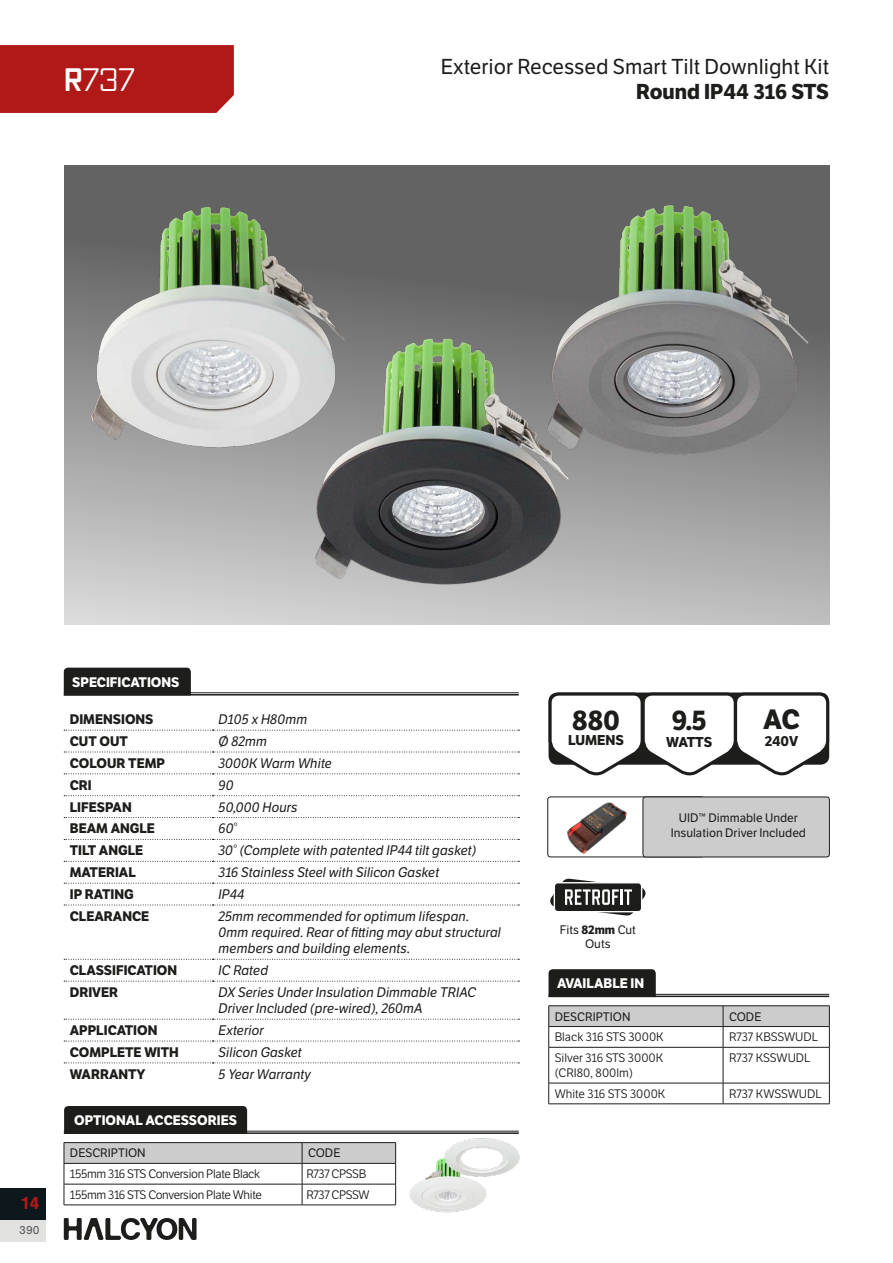
<style>
.page{position:relative;width:893px;height:1263px;background:#fff}
.page>*{position:absolute;margin:0;border:0;box-sizing:border-box;transform-origin:0 0}
.t1{font:31.5px "Vox Round";color:#fff}
.t2{font:700 27.15px "LFT Etica";color:#1d1d1b}
.t3{font:21px "LFT Etica";color:#1d1d1b}
.t4{font:700 21px "LFT Etica";color:#1d1d1b}
.t5{font:700 18px "Nimbus San";color:#b11919}
.t6{font:700 13.95px "LFT Etica";color:#1d1d1b}
.t7{font:italic 13.5px/16.2px "LFT Etica";color:#1d1d1b}
.t8{font:700 13.5px "LFT Etica";color:#1d1d1b}
.t9{font:700 13.5px "LFT Etica";color:#fff}
.t10{font:12px/15px "LFT Etica";color:#1d1d1b}
.t11{font:12px/14.4px "LFT Etica";color:#1d1d1b;text-align:center}
.t12{font:12px "LFT Etica";letter-spacing:-.025em;color:#1d1d1b}
.t13{font:12px "Nimbus San";color:#57575a}
.s1{font-weight:700}
</style>
<div class="page">
<div style="left:0;top:1220px;width:45px;height:21px;background:#e1e1e0"></div>
<div style="left:0;top:1188px;width:46px;height:32px;background:#0d181c"></div>
<svg style="left:64px;top:1218px;width:133px;height:22px"></svg>
<div style="left:0;top:45px;width:234px;height:68px;background:#b11919"></div>
<img style="left:409px;top:1138px;width:111px;height:75px">
<svg style="left:64px;top:166px;width:765px;height:459px"></svg>
<div style="left:64px;top:668px;width:127px;height:26px;background:#1d1d1b"></div>
<hr style="left:64px;top:692px;width:455px;height:1px;background:#1d1d1b">
<hr style="left:64px;top:694px;width:455px;height:1px;background:#1d1d1b">
<div style="left:549px;top:969px;width:107px;height:25px;background:#1d1d1b"></div>
<hr style="left:549px;top:994px;width:280px;height:1px;background:#1d1d1b">
<hr style="left:549px;top:995px;width:280px;height:2px;background:#1d1d1b">
<hr style="left:549px;top:1005px;width:174px;height:1px;background:#1d1d1b">
<hr style="left:723px;top:1005px;width:107px;height:1px;background:#1d1d1b">
<svg style="left:548px;top:1006px;width:282px;height:41px"></svg>
<hr style="left:549px;top:1047px;width:174px;height:1px;background:#1d1d1b">
<hr style="left:548px;top:1047px;width:1px;height:36px;background:#1d1d1b">
<hr style="left:723px;top:1047px;width:107px;height:1px;background:#1d1d1b">
<hr style="left:723px;top:1047px;width:1px;height:36px;background:#1d1d1b">
<hr style="left:829px;top:1047px;width:1px;height:36px;background:#1d1d1b">
<hr style="left:549px;top:1083px;width:174px;height:1px;background:#1d1d1b">
<svg style="left:548px;top:1083px;width:1px;height:21px"></svg>
<hr style="left:723px;top:1083px;width:107px;height:1px;background:#1d1d1b">
<svg style="left:723px;top:1083px;width:1px;height:20px"></svg>
<svg style="left:829px;top:1083px;width:1px;height:20px"></svg>
<hr style="left:549px;top:1103px;width:174px;height:1px;background:#1d1d1b">
<hr style="left:723px;top:1103px;width:107px;height:1px;background:#1d1d1b">
<svg style="left:64px;top:730px;width:455px;height:1px"></svg>
<svg style="left:64px;top:752px;width:455px;height:1px"></svg>
<svg style="left:64px;top:773px;width:455px;height:1px"></svg>
<svg style="left:64px;top:795px;width:455px;height:1px"></svg>
<svg style="left:64px;top:817px;width:455px;height:1px"></svg>
<svg style="left:64px;top:839px;width:455px;height:1px"></svg>
<svg style="left:64px;top:861px;width:455px;height:1px"></svg>
<svg style="left:64px;top:883px;width:455px;height:1px"></svg>
<svg style="left:64px;top:905px;width:455px;height:1px"></svg>
<svg style="left:64px;top:959px;width:455px;height:1px"></svg>
<svg style="left:64px;top:981px;width:455px;height:1px"></svg>
<svg style="left:64px;top:1019px;width:455px;height:1px"></svg>
<svg style="left:64px;top:1041px;width:455px;height:1px"></svg>
<svg style="left:64px;top:1062px;width:455px;height:1px"></svg>
<img style="left:458px;top:165px;width:372px;height:330px">
<img style="left:230px;top:263px;width:425px;height:362px">
<img style="left:64px;top:165px;width:361px;height:400px">
<svg style="left:64px;top:1142px;width:332px;height:62px"></svg>
<hr style="left:64px;top:1204px;width:238px;height:1px;background:#1d1d1b">
<hr style="left:302px;top:1204px;width:94px;height:1px;background:#1d1d1b">
<div style="left:64px;top:1106px;width:183px;height:25px;background:#1d1d1b"></div>
<hr style="left:64px;top:1131px;width:455px;height:1px;background:#1d1d1b">
<hr style="left:64px;top:1132px;width:455px;height:2px;background:#1d1d1b">
<svg style="left:550px;top:878px;width:96px;height:38px"></svg>
<svg style="left:548px;top:692px;width:282px;height:84px"></svg>
<div style="left:547px;top:797px;width:157px;height:60px;border:1px solid #1d1d1b;border-radius:3px"></div>
<div style="left:643px;top:797px;width:186px;height:60px;background:#ccc;border-radius:3px"></div>
<div style="left:643px;top:797px;width:187px;height:60px;border:1px solid #1d1d1b;border-radius:3px"></div>
<img style="left:562px;top:802px;width:74px;height:54px">
<h1 class="t1" style="left:64px;top:60px;width:73px"><span class="s1">R</span>737</h1>
<h3 class="t3" style="left:441px;top:54px;width:390px">Exterior Recessed Smart Tilt Downlight Kit</h3>
<h3 class="t4" style="left:636px;top:79px;width:194px">Round IP44 316 STS</h3>
<h3 class="t5" style="left:20px;top:1193px;width:21px">14</h3>
<p class="t13" style="left:19px;top:1223px;width:22px">390</p>
<p class="t9" style="left:72px;top:673px;width:109px">SPECIFICATIONS</p>
<p class="t8" style="left:70px;top:711px;width:85px">DIMENSIONS</p>
<p class="t7" style="left:219px;top:711px;width:90px">D105 x H80mm</p>
<p class="t8" style="left:70px;top:733px;width:60px">CUT OUT</p>
<p class="t7" style="left:219px;top:733px;width:50px">Ø 82mm</p>
<p class="t8" style="left:70px;top:755px;width:97px">COLOUR TEMP</p>
<p class="t7" style="left:219px;top:755px;width:115px">3000K Warm White</p>
<p class="t8" style="left:70px;top:777px;width:24px">CRI</p>
<p class="t7" style="left:219px;top:777px;width:17px">90</p>
<p class="t8" style="left:70px;top:798px;width:63px">LIFESPAN</p>
<p class="t7" style="left:219px;top:799px;width:81px">50,000 Hours</p>
<p class="t8" style="left:70px;top:820px;width:87px">BEAM ANGLE</p>
<p class="t7" style="left:219px;top:821px;width:20px">60°</p>
<p class="t8" style="left:70px;top:842px;width:75px">TILT ANGLE</p>
<p class="t7" style="left:219px;top:843px;width:259px">30° (Complete with patented IP44 tilt gasket)</p>
<p class="t8" style="left:70px;top:864px;width:68px">MATERIAL</p>
<p class="t7" style="left:219px;top:864px;width:222px">316 Stainless Steel with Silicon Gasket</p>
<p class="t8" style="left:70px;top:886px;width:65px">IP RATING</p>
<p class="t7" style="left:219px;top:886px;width:27px">IP44</p>
<p class="t8" style="left:70px;top:908px;width:81px">CLEARANCE</p>
<p class="t7" style="left:219px;top:908px;width:284px">25mm recommended for optimum lifespan.<br>0mm required. Rear of fitting may abut structural members and building elements.</p>
<p class="t8" style="left:70px;top:962px;width:109px">CLASSIFICATION</p>
<p class="t7" style="left:219px;top:962px;width:51px">IC Rated</p>
<p class="t8" style="left:70px;top:984px;width:50px">DRIVER</p>
<p class="t7" style="left:219px;top:984px;width:259px">DX Series Under Insulation Dimmable TRIAC<br>Driver Included (pre-wired), 260mA</p>
<p class="t8" style="left:70px;top:1022px;width:89px">APPLICATION</p>
<p class="t7" style="left:219px;top:1022px;width:47px">Exterior</p>
<p class="t8" style="left:70px;top:1044px;width:111px">COMPLETE WITH</p>
<p class="t7" style="left:219px;top:1044px;width:85px">Silicon Gasket</p>
<p class="t8" style="left:70px;top:1066px;width:77px">WARRANTY</p>
<p class="t7" style="left:219px;top:1066px;width:94px">5 Year Warranty</p>
<p class="t9" style="left:74px;top:1112px;width:164px">OPTIONAL ACCESSORIES</p>
<p class="t11" style="left:70px;top:1146px;width:77px">DESCRIPTION</p>
<p class="t11" style="left:308px;top:1146px;width:34px">CODE</p>
<p class="t12" style="left:70px;top:1167px;width:192px">155mm 316 STS Conversion Plate Black</p>
<p class="t12" style="left:306px;top:1167px;width:61px">R737 CPSSB</p>
<p class="t12" style="left:70px;top:1188px;width:193px">155mm 316 STS Conversion Plate White</p>
<p class="t12" style="left:306px;top:1188px;width:65px">R737 CPSSW</p>
<h2 class="t2" style="left:572px;top:703px;width:49px">880</h2>
<p class="t6" style="left:568px;top:731px;width:57px">LUMENS</p>
<h2 class="t2" style="left:672px;top:703px;width:36px">9.5</h2>
<p class="t6" style="left:666px;top:733px;width:48px">WATTS</p>
<h2 class="t2" style="left:763px;top:703px;width:38px">AC</h2>
<p class="t6" style="left:765px;top:732px;width:35px">240V</p>
<p class="t11" style="left:671px;top:811px;width:137px">UID™ Dimmable Under<br>Insulation Driver Included</p>
<p class="t11" style="left:560px;top:922px;width:77px">Fits <span class="s1">82mm</span> Cut<br>Outs</p>
<p class="t9" style="left:557px;top:975px;width:89px">AVAILABLE IN</p>
<p class="t11" style="left:555px;top:1009px;width:77px">DESCRIPTION</p>
<p class="t11" style="left:729px;top:1009px;width:34px">CODE</p>
<p class="t10" style="left:555px;top:1030px;width:111px">Black 316 STS 3000K</p>
<p class="t10" style="left:729px;top:1030px;width:90px">R737 KBSSWUDL</p>
<p class="t10" style="left:555px;top:1051px;width:110px">Silver 316 STS 3000K (CRI80, 800lm)</p>
<p class="t10" style="left:729px;top:1051px;width:83px">R737 KSSWUDL</p>
<p class="t10" style="left:555px;top:1086px;width:112px">White 316 STS 3000K</p>
<p class="t10" style="left:729px;top:1086px;width:94px">R737 KWSSWUDL</p>
</div>
